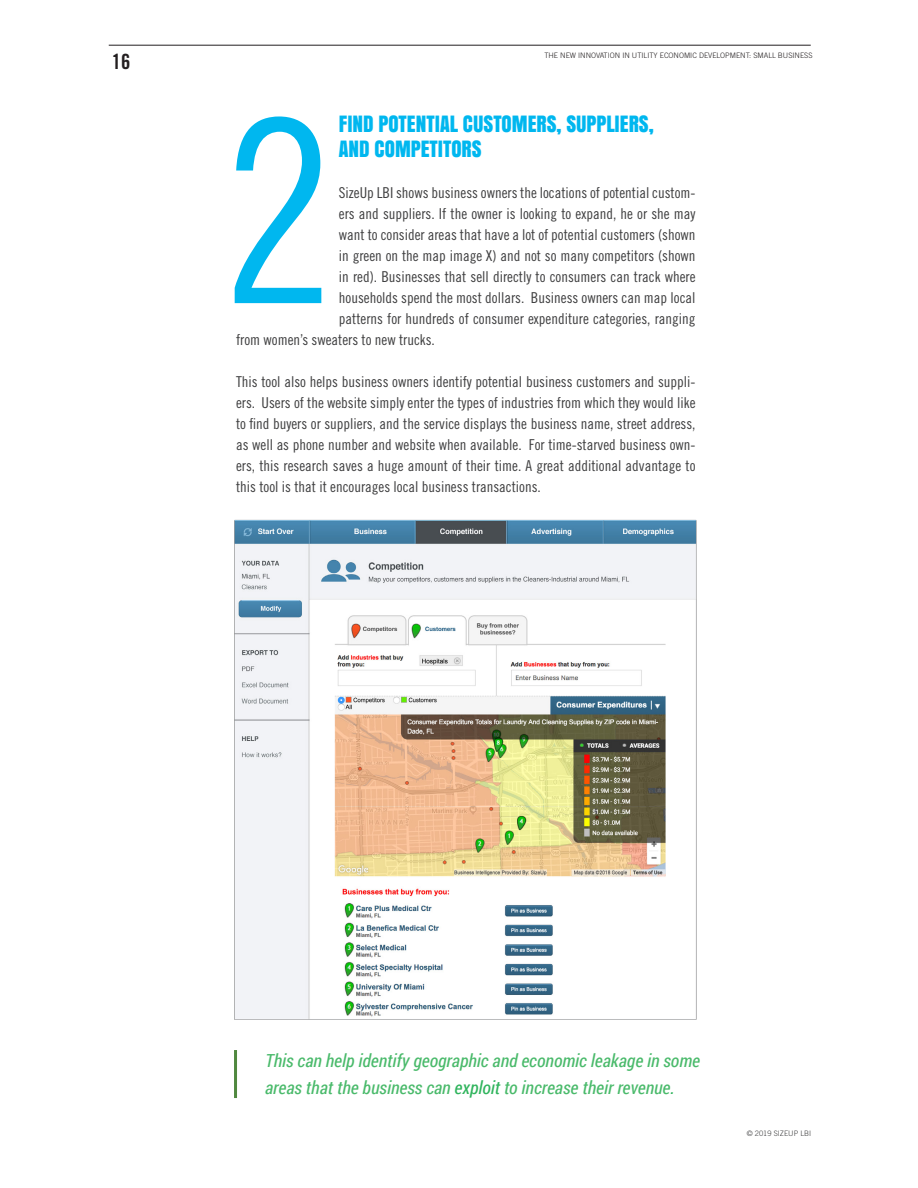
<style>
.page{position:relative;width:918px;height:1188px;background:#fff}
.page>*{position:absolute;margin:0;border:0;box-sizing:border-box;transform-origin:0 0}
.p_blue_highlighted{font:255px "Trade Gothic LT Std Cn 18";color:#00b7ef}
.t1{font:21px "Anton";color:#00b7ef}
.t2{font:21px "Trade Gothic LT Std Bd Cn 20";color:#231f20}
.quote{font:italic 18px/27px "Roboto Condensed";color:#4aba6b}
.t3{font:15px/21px "Trade Gothic LT Std Cn 18";color:#3e3e3f;text-align:justify}
.t4{font:300 7.5px "Trade Gothic LT Std";color:#231f20}
.t5{font:300 7.5px "Trade Gothic LT Std";color:#3e3e3f}
.s1{color:#30b45d}
</style>
<div class="page">
<hr style="left:109px;top:45px;width:702px;height:1px;background:#231f20">
<img style="left:234px;top:519px;width:463px;height:501px">
<hr style="left:234px;top:1050px;width:3px;height:48px;background:#50883f">
<h2 class="t2" style="left:112px;top:49px;width:20px">16</h2>
<p class="t4" style="left:544px;top:51px;width:270px">THE NEW INNOVATION IN UTILITY ECONOMIC DEVELOPMENT: SMALL BUSINESS</p>
<p class="t1" style="left:339px;top:107px;width:316px">FIND POTENTIAL CUSTOMERS, SUPPLIERS,</p>
<p class="t1" style="left:339px;top:132px;width:144px">AND COMPETITORS</p>
<p class="p_blue_highlighted" style="left:222px;top:61px;width:115px">2</p>
<p class="t3" style="left:339px;top:182px;width:358px">SizeUp LBI shows business owners the locations of potential custom-</p>
<p class="t3" style="left:339px;top:203px;width:358px">ers and suppliers. If the owner is looking to expand, he or she may</p>
<p class="t3" style="left:339px;top:224px;width:358px">want to consider areas that have a lot of potential customers (shown</p>
<p class="t3" style="left:339px;top:245px;width:358px">in green on the map image X) and not so many competitors (shown</p>
<p class="t3" style="left:339px;top:266px;width:358px">in red). Businesses that sell directly to consumers can track where</p>
<p class="t3" style="left:339px;top:287px;width:358px">households spend the most dollars. Business owners can map local</p>
<p class="t3" style="left:339px;top:308px;width:358px">patterns for hundreds of consumer expenditure categories, ranging</p>
<p class="t3" style="left:236px;top:329px;width:200px">from women’s sweaters to new trucks.</p>
<p class="t3" style="left:236px;top:371px;width:461px">This tool also helps business owners identify potential business customers and suppli&shy;ers. Users of the website simply enter the types of industries from which they would like to find buyers or suppliers, and the service displays the business name, street address, as well as phone number and website when available. For time-starved business own&shy;ers, this research saves a huge amount of their time. A great additional advantage to this tool is that it encourages local business transactions.</p>
<p class="quote" style="left:265px;top:1046px;width:436px">This can help identify geographic and economic leakage in some areas that the business can <span class="s1">exploit</span> to increase their revenue<span class="s1">.</span></p>
<p class="t5" style="left:747px;top:1129px;width:66px">© 2019 SIZEUP LBI</p>
</div>
